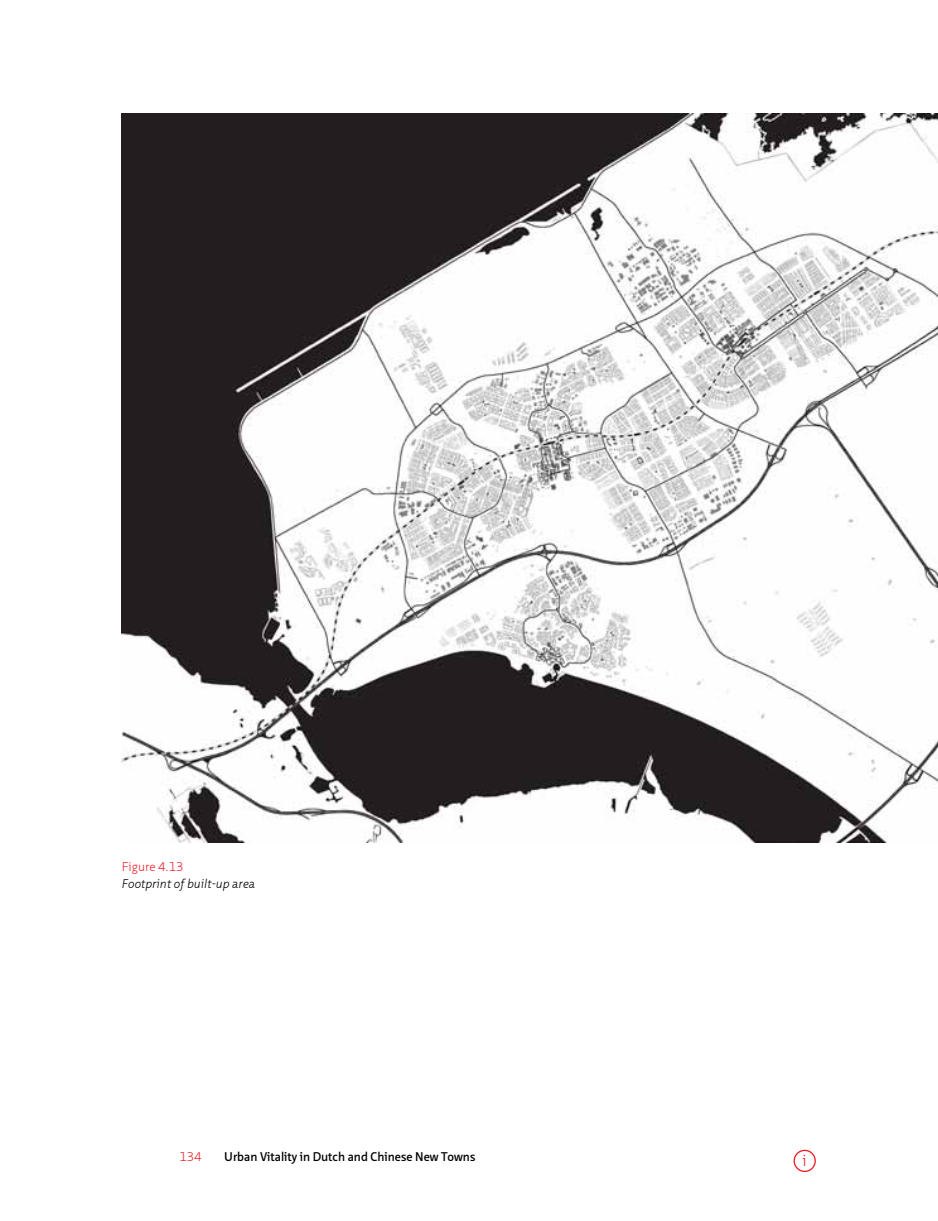
<style>
.page{position:relative;width:938px;height:1221px;background:#fff}
.page>*{position:absolute;margin:0;border:0;box-sizing:border-box;transform-origin:0 0}
.t1{font:300 15.75px "Neue Sans";color:#ed1d24}
.t2{font:600 12.25px "Neue Sans";color:#000}
.t3{font:italic 300 12.25px "Neue Sans";color:#000}
.t4{font:300 12.25px "Neue Sans";color:#ed1d24}
</style>
<div class="page">
<img style="left:122px;top:114px;width:816px;height:728px">
<div style="left:793px;top:1149px;width:22px;height:22px;border:1px solid #ed1d24;border-radius:50%"></div>
<p class="t4" style="left:122px;top:859px;width:63px">Figure 4.13</p>
<p class="t3" style="left:122px;top:876px;width:135px">Footprint of built-up area</p>
<p class="t4" style="left:179px;top:1149px;width:24px">134</p>
<p class="t2" style="left:224px;top:1149px;width:252px">Urban Vitality in Dutch and Chinese New Towns</p>
<p class="t1" style="left:802px;top:1151px;width:6px">i</p>
</div>
